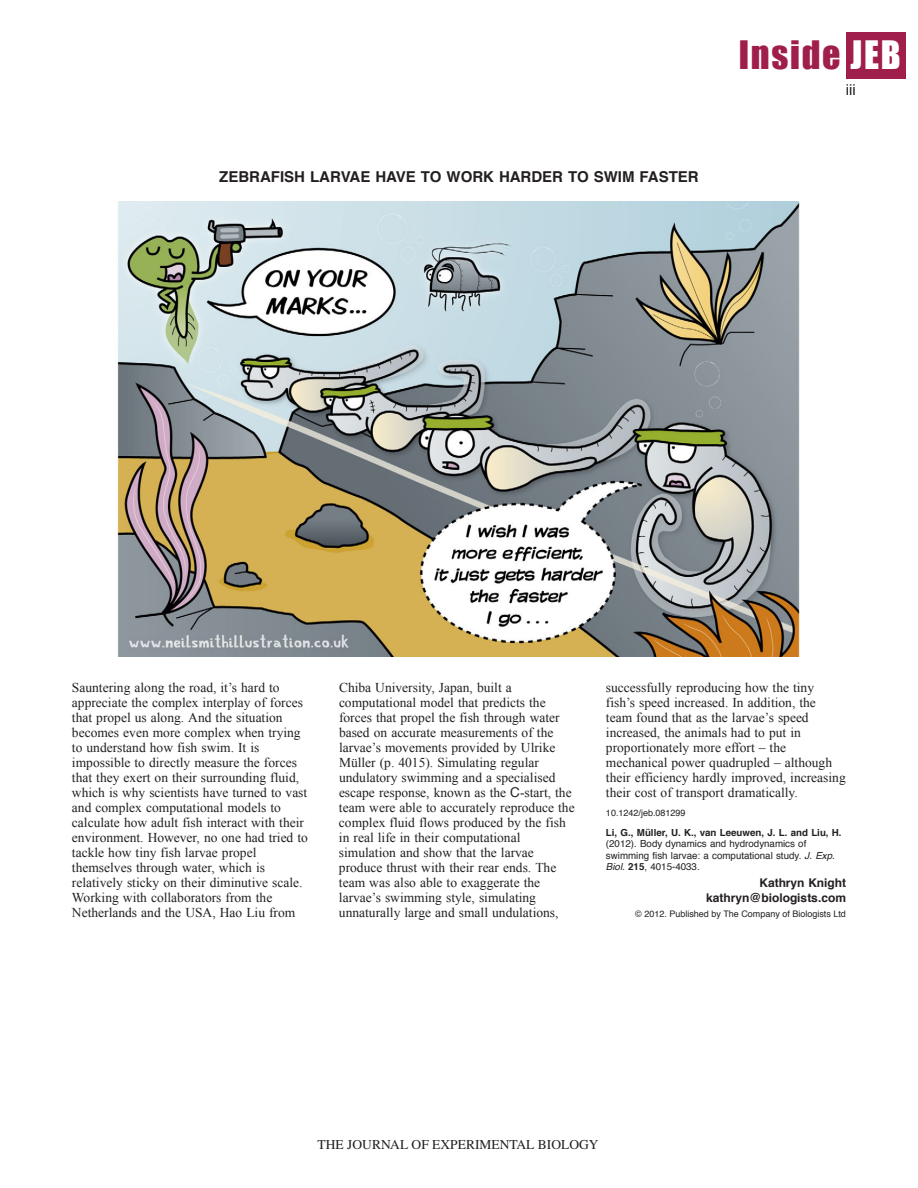
<style>
.page{position:relative;width:918px;height:1188px;background:#fff}
.page>*{position:absolute;margin:0;border:0;box-sizing:border-box;transform-origin:0 0}
.t1{font:36px "Impact";letter-spacing:.05em;color:#a01e4b}
.t2{font:700 15px "Helvetica";color:#231f20}
.t3{font:15px "Helvetica";color:#231f20}
.t4{font:13.5px/15px "Times New Roman";color:#231f20}
.t5{font:13.5px "Times";color:#231f20}
.t6{font:700 12px/15px "Helvetica";color:#231f20;text-align:right}
.t7{font:9.75px/11.2px "Helvetica";color:#231f20}
.t8{font:700 9.75px "Helvetica";color:#231f20}
.t9{font:9px "Helvetica";color:#231f20}
.s1{color:#fff}
.s2{font-family:"Helvetica"}
.s3{font-style:italic}
.s4{font-weight:700}
</style>
<div class="page">
<div style="left:846px;top:32px;width:60px;height:46px;background:#a01e4b"></div>
<img style="left:117px;top:202px;width:683px;height:454px">
<p class="t2" style="left:219px;top:171px;width:481px">ZEBRAFISH LARVAE HAVE TO WORK HARDER TO SWIM FASTER</p>
<h1 class="t1" style="left:739px;top:33px;width:163px">Inside <span class="s1">JEB</span></h1>
<p class="t3" style="left:846px;top:83px;width:11px">iii</p>
<p class="t4" style="left:72px;top:680px;width:237px">Sauntering along the road, it’s hard to appreciate the complex interplay of forces that propel us along. And the situation becomes even more complex when trying to understand how fish swim. It is impossible to directly measure the forces that they exert on their surrounding fluid, which is why scientists have turned to vast and complex computational models to calculate how adult fish interact with their environment. However, no one had tried to tackle how tiny fish larvae propel themselves through water, which is relatively sticky on their diminutive scale.<br>Working with collaborators from the Netherlands and the USA, Hao Liu from</p>
<p class="t4" style="left:339px;top:680px;width:237px">Chiba University, Japan, built a computational model that predicts the forces that propel the fish through water based on accurate measurements of the larvae’s movements provided by Ulrike Müller (p. 4015). Simulating regular undulatory swimming and a specialised escape response, known as the <span class="s2">C</span>-start, the team were able to accurately reproduce the complex fluid flows produced by the fish in real life in their computational simulation and show that the larvae produce thrust with their rear ends. The team was also able to exaggerate the larvae’s swimming style, simulating unnaturally large and small undulations,</p>
<p class="t4" style="left:606px;top:680px;width:241px">successfully reproducing how the tiny fish’s speed increased. In addition, the<br>team found that as the larvae’s speed increased, the animals had to put in proportionately more effort – the mechanical power quadrupled – although their efficiency hardly improved, increasing their cost of transport dramatically.</p>
<p class="t9" style="left:606px;top:809px;width:81px">10.1242/jeb.081299</p>
<p class="t8" style="left:606px;top:829px;width:237px">Li, G., Müller, U. K., van Leeuwen, J. L. and Liu, H.</p>
<p class="t7" style="left:606px;top:839px;width:230px">(2012). Body dynamics and hydrodynamics of swimming fish larvae: a computational study. <span class="s3">J. Exp.<br>Biol.</span> <span class="s4">215</span>, 4015-4033.</p>
<p class="t6" style="left:706px;top:877px;width:141px">Kathryn Knight kathryn@biologists.com</p>
<p class="t9" style="left:635px;top:910px;width:212px">© 2012. Published by The Company of Biologists Ltd</p>
<p class="t5" style="left:318px;top:1137px;width:282px">THE JOURNAL OF EXPERIMENTAL BIOLOGY</p>
</div>
